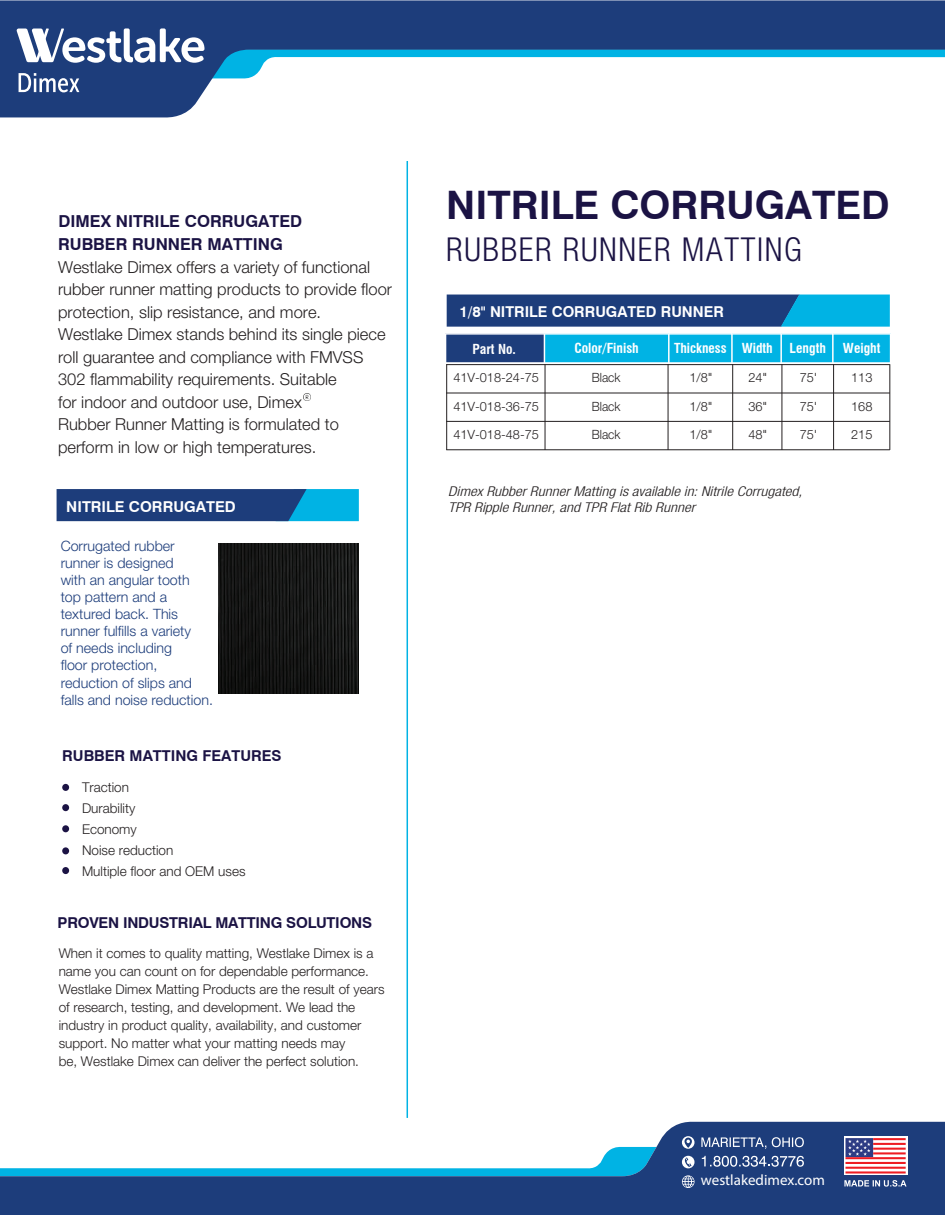
<style>
.page{position:relative;width:945px;height:1215px;background:#fff}
.page>*{position:absolute;margin:0;border:0;box-sizing:border-box;transform-origin:0 0}
.t1{font:700 39.3px "Swiss 721 BT";color:#1b1344}
.t2{font:300 condensed 33px "Helvetica Neue LT Pro";letter-spacing:.05em;color:#1b1344}
.t3{font:300 16.5px/22.5px "Helvetica Neue LT Pro";color:#231f20}
.t4{font:700 16.5px "Swiss 721 BT";color:#1b1344}
.t5{font:700 15px "Swiss 721 BT";letter-spacing:-.015em;color:#1b1344}
.t6{font:700 15px "Swiss 721 BT";color:#fff}
.t7{font:15px "Myriad Pro";color:#fff}
.t8{font:300 14.25px/17.1px "Helvetica Neue LT Pro";color:#1d3d7b}
.t9{font:300 13.5px/18px "Helvetica Neue LT Pro";color:#231f20}
.t10{font:italic 300 condensed 13.5px/15.5px "Helvetica Neue LT Pro";color:#231f20;scale:1.16 1}
.t11{font:700 condensed 13.5px "Swiss 721 BT";color:#fff}
.t12{font:300 12.75px "Helvetica Neue LT Pro";color:#231f20}
.t13{font:300 12.75px "Helvetica Neue LT Pro";color:#231f20;scale:.94 1}
</style>
<div class="page">
<svg style="left:57px;top:489px;width:302px;height:32px;background:#175590"></svg>
<svg style="left:0;top:1121px;width:945px;height:94px;fill:#1d3d7b"></svg>
<svg style="left:844px;top:1180px;width:63px;height:7px"></svg>
<svg style="left:844px;top:1136px;width:63px;height:39px"></svg>
<svg style="left:846px;top:1138px;width:27px;height:19px"></svg>
<hr style="left:873px;top:1138px;width:33px;height:2px;background:#ee1d23">
<hr style="left:846px;top:1157px;width:60px;height:2px;background:#ee1d23">
<hr style="left:846px;top:1171px;width:60px;height:3px;background:#ee1d23">
<hr style="left:846px;top:1167px;width:60px;height:2px;background:#ee1d23">
<hr style="left:846px;top:1162px;width:60px;height:2px;background:#ee1d23">
<hr style="left:873px;top:1152px;width:33px;height:2px;background:#ee1d23">
<hr style="left:873px;top:1148px;width:33px;height:2px;background:#ee1d23">
<hr style="left:873px;top:1143px;width:33px;height:2px;background:#ee1d23">
<svg style="left:682px;top:1156px;width:13px;height:12px"></svg>
<svg style="left:682px;top:1136px;width:13px;height:13px"></svg>
<svg style="left:682px;top:1175px;width:13px;height:13px"></svg>
<svg style="left:445px;top:333px;width:446px;height:30px;background:#1ea2d1"></svg>
<hr style="left:545px;top:364px;width:1px;height:86px;background:#231f20">
<hr style="left:668px;top:364px;width:1px;height:86px;background:#231f20">
<hr style="left:732px;top:364px;width:1px;height:86px;background:#231f20">
<hr style="left:782px;top:364px;width:1px;height:86px;background:#231f20">
<hr style="left:833px;top:364px;width:1px;height:86px;background:#231f20">
<hr style="left:889px;top:364px;width:1px;height:86px;background:#231f20">
<hr style="left:446px;top:364px;width:1px;height:86px;background:#231f20">
<hr style="left:446px;top:449px;width:444px;height:1px;background:#231f20">
<hr style="left:446px;top:421px;width:444px;height:1px;background:#231f20">
<hr style="left:446px;top:364px;width:444px;height:1px;background:#231f20">
<hr style="left:446px;top:393px;width:444px;height:1px;background:#231f20">
<svg style="left:447px;top:295px;width:443px;height:32px;background:#195993"></svg>
<img style="left:218px;top:543px;width:141px;height:150px">
<div style="left:62px;top:784px;width:7px;height:7px;background:#1b1344;border-radius:50%"></div>
<div style="left:62px;top:804px;width:7px;height:7px;background:#1b1344;border-radius:50%"></div>
<div style="left:62px;top:825px;width:7px;height:7px;background:#1b1344;border-radius:50%"></div>
<div style="left:62px;top:847px;width:7px;height:7px;background:#1b1344;border-radius:50%"></div>
<div style="left:62px;top:867px;width:7px;height:7px;background:#1b1344;border-radius:50%"></div>
<svg style="left:701px;top:1137px;width:103px;height:30px;background:#4e6797"></svg>
<svg style="left:0;top:0;width:945px;height:118px;fill:#1d3d7b"></svg>
<svg style="left:17px;top:28px;width:928px;height:64px"></svg>
<hr style="left:407px;top:161px;width:1px;height:957px;background:#00b3e4">
<svg style="left:304px;top:393px;width:7px;height:7px"></svg>
<p class="t4" style="left:59px;top:212px;width:245px">DIMEX NITRILE CORRUGATED</p>
<p class="t4" style="left:58px;top:234px;width:226px">RUBBER RUNNER MATTING</p>
<p class="t3" style="left:58px;top:255px;width:336px">Westlake Dimex offers a variety of functional rubber runner matting products to provide floor protection, slip resistance, and more.<br>Westlake Dimex stands behind its single piece roll guarantee and compliance with FMVSS 302 flammability requirements. Suitable<br>for indoor and outdoor use, Dimex<br>Rubber Runner Matting is formulated to perform in low or high temperatures.</p>
<p class="t6" style="left:66px;top:497px;width:171px">NITRILE CORRUGATED</p>
<p class="t8" style="left:61px;top:537px;width:154px">Corrugated rubber runner is designed<br>with an angular tooth top pattern and a textured back. This runner fulfills a variety<br>of needs including<br>floor protection, reduction of slips and falls and noise reduction.</p>
<p class="t5" style="left:62px;top:746px;width:221px">RUBBER MATTING FEATURES</p>
<p class="t9" style="left:82px;top:776px;width:165px;line-height:21px">Traction<br>Durability<br>Economy<br>Noise reduction<br>Multiple floor and OEM uses</p>
<p class="t5" style="left:58px;top:914px;width:316px">PROVEN INDUSTRIAL MATTING SOLUTIONS</p>
<p class="t9" style="left:59px;top:944px;width:327px">When it comes to quality matting, Westlake Dimex is a name you can count on for dependable performance.<br>Westlake Dimex Matting Products are the result of years of research, testing, and development. We lead the industry in product quality, availability, and customer support. No matter what your matting needs may<br>be, Westlake Dimex can deliver the perfect solution.</p>
<h1 class="t1" style="left:446px;top:181px;width:445px">NITRILE CORRUGATED</h1>
<h2 class="t2" style="left:446px;top:230px;width:357px">RUBBER RUNNER MATTING</h2>
<p class="t6" style="left:460px;top:303px;width:266px">1/8" NITRILE CORRUGATED RUNNER</p>
<p class="t11" style="left:473px;top:341px;width:45px">Part No.</p>
<p class="t11" style="left:574px;top:340px;width:66px">Color/Finish</p>
<p class="t11" style="left:674px;top:340px;width:153px">Thickness Width Length</p>
<p class="t11" style="left:843px;top:340px;width:39px">Weight</p>
<p class="t12" style="left:453px;top:370px;width:87px">41V-018-24-75</p>
<p class="t12" style="left:453px;top:398px;width:87px">41V-018-36-75</p>
<p class="t12" style="left:453px;top:427px;width:87px">41V-018-48-75</p>
<p class="t13" style="left:592px;top:370px;width:32px">Black</p>
<p class="t13" style="left:592px;top:398px;width:32px">Black</p>
<p class="t13" style="left:592px;top:427px;width:32px">Black</p>
<p class="t12" style="left:690px;top:370px;width:25px">1/8"</p>
<p class="t12" style="left:690px;top:398px;width:25px">1/8"</p>
<p class="t12" style="left:690px;top:427px;width:25px">1/8"</p>
<p class="t12" style="left:748px;top:370px;width:20px">24"</p>
<p class="t12" style="left:748px;top:398px;width:20px">36"</p>
<p class="t12" style="left:748px;top:427px;width:20px">48"</p>
<p class="t12" style="left:800px;top:370px;width:19px">75'</p>
<p class="t12" style="left:800px;top:398px;width:19px">75'</p>
<p class="t12" style="left:800px;top:427px;width:19px">75'</p>
<p class="t10" style="left:448px;top:484px;width:307px">Dimex Rubber Runner Matting is available in: Nitrile Corrugated,<br>TPR Ripple Runner, and TPR Flat Rib Runner</p>
<p class="t12" style="left:851px;top:370px;width:23px">113</p>
<p class="t12" style="left:851px;top:398px;width:23px">168</p>
<p class="t12" style="left:851px;top:427px;width:23px">215</p>
<p class="t7" style="left:701px;top:1171px;width:126px">westlakedimex.com</p>
</div>
